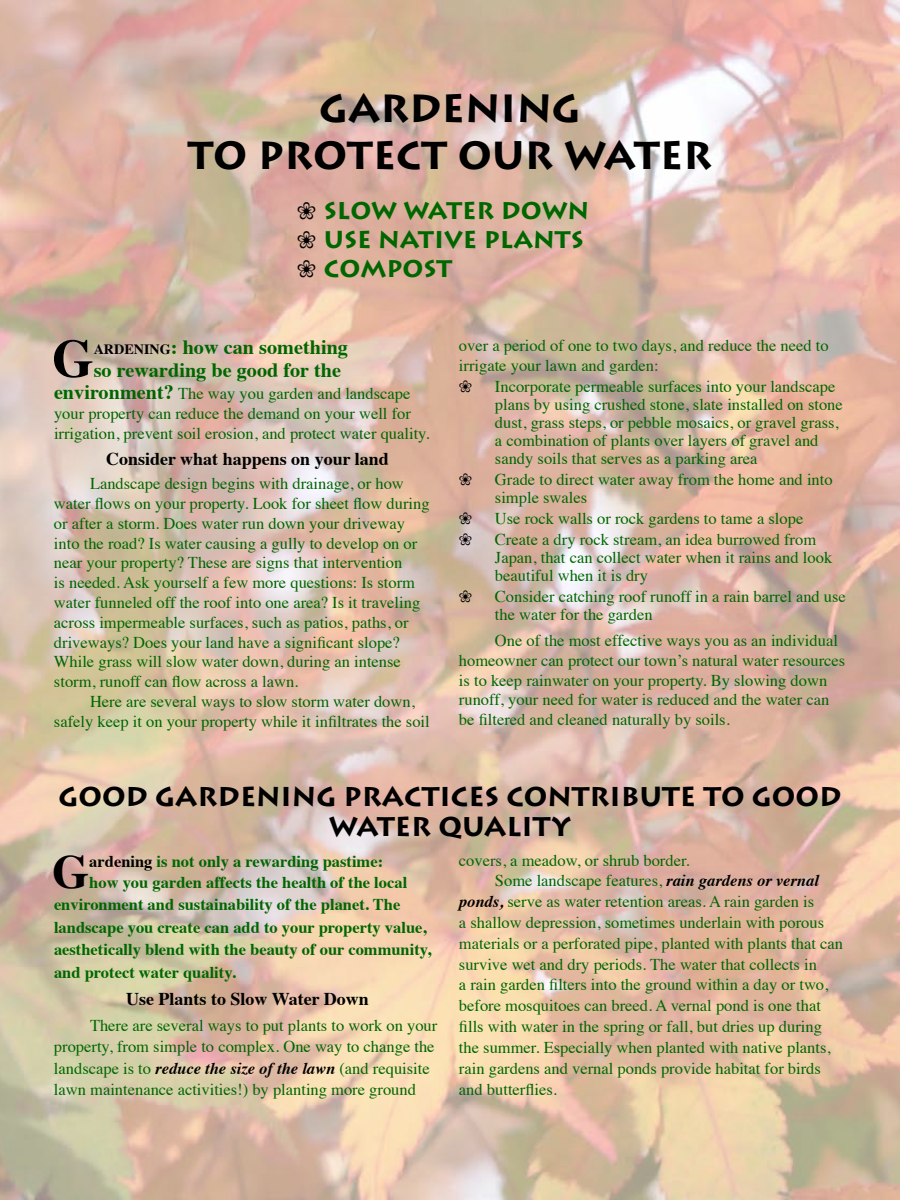
<style>
.page{position:relative;width:900px;height:1200px;background:#fff}
.page>*{position:absolute;margin:0;border:0;box-sizing:border-box;transform-origin:0 0}
.t1{font:700 53.55px "Times";color:#000}
.t2{font:700 47.55px "Times";color:#000}
.t3{font:700 39px/46.8px "Lithos";color:#000;text-align:center}
.t4{font:700 27px/29.5px "Lithos";color:#000;text-align:center}
.t5{font:700 24px/28.8px "Lithos";color:#060}
.t6{font:700 20.25px/22.5px "Times";color:#060}
.t7{font:700 18px "Times";color:#000}
.t8{font:16.5px/19.8px "Times";color:#060}
.t9{font:700 16.5px/22.5px "Times";color:#060}
.s1{color:#000}
.s2{font-size:14.1px;color:#000}
.s3{font-weight:700;font-size:20.25px}
.s4{font-weight:700;font-style:italic;color:#000}
</style>
<div class="page">
<img style="left:0;top:0;width:900px;height:1200px">
<svg style="left:460px;top:380px;width:12px;height:12px"></svg>
<svg style="left:460px;top:473px;width:12px;height:12px"></svg>
<svg style="left:460px;top:512px;width:12px;height:12px"></svg>
<svg style="left:460px;top:533px;width:12px;height:12px"></svg>
<svg style="left:460px;top:590px;width:12px;height:12px"></svg>
<h3 class="t3" style="left:188px;top:85px;width:526px">GARDENING<br>TO P ROTECT OUR WATER</h3>
<h3 class="t5" style="left:297px;top:197px;width:294px"><span class="s1">❀</span> SLOW WATER DOWN <span class="s1">❀</span> U SE NATIVE PLANTS <span class="s1">❀</span> COMPOST</h3>
<h1 class="t1" style="left:52px;top:307px;width:43px">G</h1>
<p class="t6" style="left:94px;top:334px;width:256px"><span class="s2">ARDENING</span>: how can something so rewarding be good for the</p>
<p class="t8" style="left:54px;top:382px;width:377px"><span class="s3">environment?</span> The way you garden and landscape your property can reduce the demand on your well for irrigation, prevent soil erosion, and protect water quality.</p>
<p class="t7" style="left:106px;top:442px;width:284px">Consider what happens on your land</p>
<p class="t8" style="left:54px;top:472px;width:377px;text-indent:36px">Landscape design begins with drainage, or how water flows on your property. Look for sheet flow during or after a storm. Does water run down your driveway into the road? Is water causing a gully to develop on or near your property? These are signs that intervention<br>is needed. Ask yourself a few more questions: Is storm water funneled off the roof into one area? Is it traveling across impermeable surfaces, such as patios, paths, or driveways? Does your land have a significant slope?<br>While grass will slow water down, during an intense storm, runoff can flow across a lawn.</p>
<p class="t8" style="left:54px;top:690px;width:377px;text-indent:36px">Here are several ways to slow storm water down, safely keep it on your property while it infiltrates the soil</p>
<p class="t8" style="left:459px;top:335px;width:371px">over a period of one to two days, and reduce the need to irrigate your lawn and garden:</p>
<p class="t8" style="left:495px;top:376px;width:349px;line-height:18px">Incorporate permeable surfaces into your landscape plans by using crushed stone, slate installed on stone dust, grass steps, or pebble mosaics, or gravel grass, a combination of plants over layers of gravel and sandy soils that serves as a parking area</p>
<p class="t8" style="left:495px;top:469px;width:339px;line-height:18px">Grade to direct water away from the home and into simple swales</p>
<p class="t8" style="left:495px;top:507px;width:310px">Use rock walls or rock gardens to tame a slope</p>
<p class="t8" style="left:495px;top:529px;width:339px;line-height:18px">Create a dry rock stream, an idea burrowed from<br>Japan, that can collect water when it rains and look beautiful when it is dry</p>
<p class="t8" style="left:495px;top:586px;width:352px;line-height:18px">Consider catching roof runoff in a rain barrel and use the water for the garden</p>
<p class="t8" style="left:459px;top:629px;width:388px;text-indent:36px">One of the most effective ways you as an individual homeowner can protect our town’s natural water resources is to keep rainwater on your property. By slowing down runoff, your need for water is reduced and the water can be filtered and cleaned naturally by soils.</p>
<h3 class="t4" style="left:59px;top:782px;width:784px">GOOD GARDENING PRACTICES CONTRIBUTE TO GOOD<br>WATER QUALITY</h3>
<h2 class="t2" style="left:52px;top:826px;width:39px">G</h2>
<p class="t9" style="left:89px;top:849px;width:320px;line-height:21px"><span class="s1">ardening</span> is not only a rewarding pastime: how you garden affects the health of the local</p>
<p class="t9" style="left:54px;top:892px;width:379px">environment and sustainability of the planet. The landscape you create can add to your property value, aesthetically blend with the beauty of our community, and protect water quality.</p>
<p class="t7" style="left:126px;top:982px;width:244px">Use Plants to Slow Water Down</p>
<p class="t8" style="left:54px;top:1014px;width:385px;line-height:21.3px;text-indent:36px">There are several ways to put plants to work on your property, from simple to complex. One way to change the landscape is to <span class="s4">reduce the size of the lawn</span> (and requisite lawn maintenance activities!) by planting more ground</p>
<p class="t8" style="left:459px;top:849px;width:232px">covers, a meadow, or shrub border.</p>
<p class="t8" style="left:495px;top:870px;width:325px">Some landscape features, <span class="s4">rain gardens or vernal</span></p>
<p class="t8" style="left:459px;top:890px;width:357px"><span class="s4">ponds,</span> serve as water retention areas. A rain garden is</p>
<p class="t8" style="left:459px;top:911px;width:367px">a shallow depression, sometimes underlain with porous</p>
<p class="t8" style="left:459px;top:932px;width:386px">materials or a perforated pipe, planted with plants that can</p>
<p class="t8" style="left:459px;top:953px;width:360px">survive wet and dry periods. The water that collects in</p>
<p class="t8" style="left:459px;top:974px;width:371px">a rain garden filters into the ground within a day or two,</p>
<p class="t8" style="left:459px;top:994px;width:364px">before mosquitoes can breed. A vernal pond is one that</p>
<p class="t8" style="left:459px;top:1015px;width:364px">fills with water in the spring or fall, but dries up during</p>
<p class="t8" style="left:459px;top:1036px;width:373px">the summer. Especially when planted with native plants,</p>
<p class="t8" style="left:459px;top:1057px;width:364px">rain gardens and vernal ponds provide habitat for birds</p>
<p class="t8" style="left:459px;top:1078px;width:100px">and butterflies.</p>
</div>
